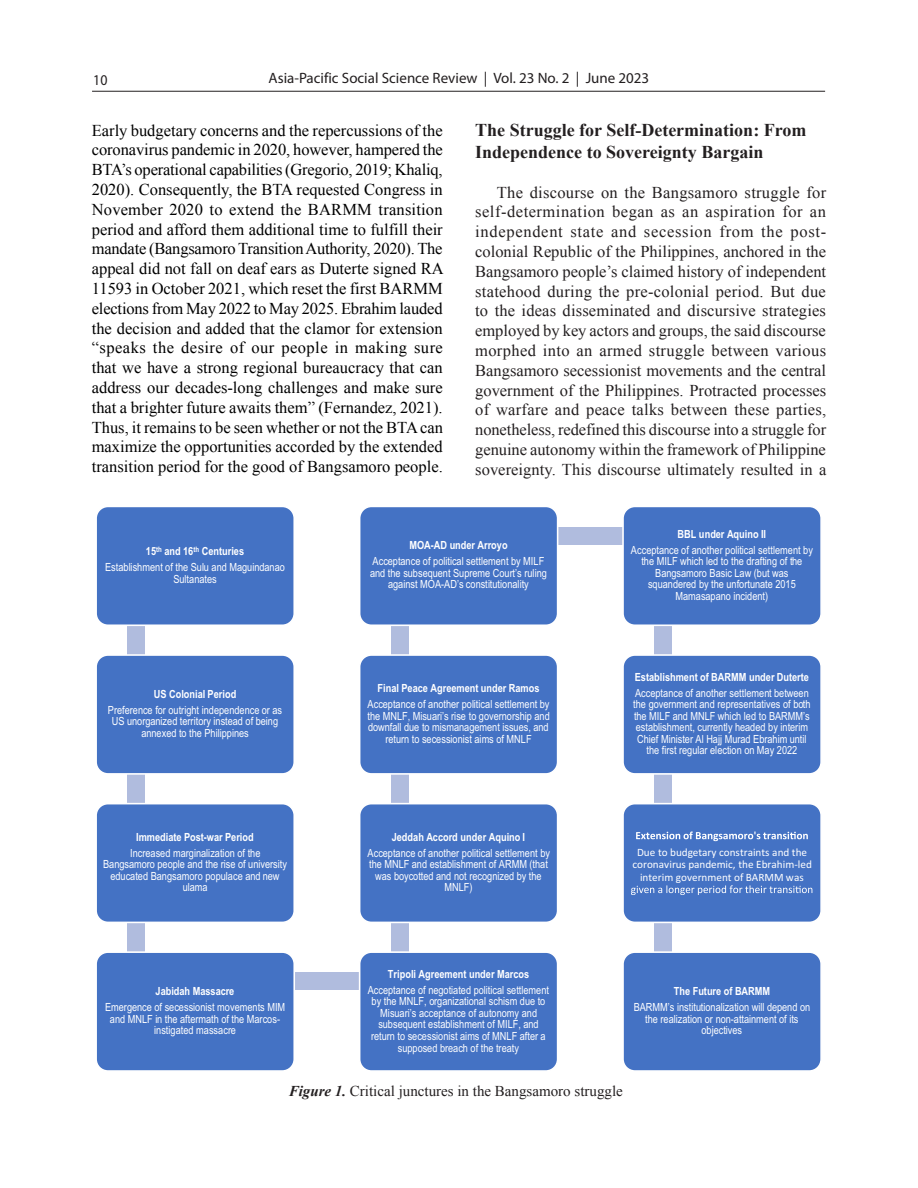
<style>
.page{position:relative;width:918px;height:1188px;background:#fff}
.page>*{position:absolute;margin:0;border:0;box-sizing:border-box;transform-origin:0 0}
.t1{font:700 18px/21.6px "Times New Roman";color:#231f20}
.Body{font:16.5px/19.8px "Times New Roman";color:#000;text-align:justify}
.Body-2{font:16.5px/19.8px "Times New Roman";letter-spacing:.005em;color:#231f20;text-align:justify}
.t2{font:15px "Myriad Pro";color:#221e1f}
.tables{font:15px "Times New Roman";color:#231f20}
.t3{font:15px "Myriad Pro";color:#231f20;scale:.92 1}
.t4{font:11.25px/11.6px "Arial Narrow";color:#fff;text-align:center}
.t5{font:11.25px/12.3px "Calibri";color:#fff;text-align:center}
.s1{font-weight:700}
.s2{font-weight:700;font-style:italic}
</style>
<div class="page">
<hr style="left:92px;top:91px;width:733px;height:1px;background:#231f20">
<div style="left:127px;top:536px;width:18px;height:148px;background:#b0bcde"></div>
<div style="left:96px;top:506px;width:198px;height:119px;background:#4472c4;border-radius:12px"></div>
<div style="left:95px;top:506px;width:200px;height:120px;border:2px solid #fff;border-radius:12px"></div>
<div style="left:127px;top:685px;width:18px;height:147px;background:#b0bcde"></div>
<div style="left:96px;top:655px;width:198px;height:119px;background:#4472c4;border-radius:12px"></div>
<div style="left:95px;top:654px;width:200px;height:121px;border:2px solid #fff;border-radius:12px"></div>
<div style="left:127px;top:834px;width:18px;height:147px;background:#b0bcde"></div>
<div style="left:96px;top:804px;width:198px;height:118px;background:#4472c4;border-radius:12px"></div>
<div style="left:95px;top:803px;width:200px;height:120px;border:2px solid #fff;border-radius:12px"></div>
<div style="left:137px;top:973px;width:262px;height:17px;background:#b0bcde"></div>
<div style="left:96px;top:952px;width:198px;height:119px;background:#4472c4;border-radius:12px"></div>
<div style="left:95px;top:951px;width:200px;height:121px;border:2px solid #fff;border-radius:12px"></div>
<div style="left:391px;top:834px;width:18px;height:147px;background:#b0bcde"></div>
<div style="left:360px;top:952px;width:198px;height:119px;background:#4472c4;border-radius:12px"></div>
<div style="left:359px;top:951px;width:199px;height:121px;border:2px solid #fff;border-radius:12px"></div>
<div style="left:391px;top:685px;width:18px;height:147px;background:#b0bcde"></div>
<div style="left:360px;top:804px;width:198px;height:118px;background:#4472c4;border-radius:12px"></div>
<div style="left:359px;top:803px;width:199px;height:120px;border:2px solid #fff;border-radius:12px"></div>
<div style="left:391px;top:536px;width:18px;height:148px;background:#b0bcde"></div>
<div style="left:360px;top:655px;width:198px;height:119px;background:#4472c4;border-radius:12px"></div>
<div style="left:359px;top:654px;width:199px;height:121px;border:2px solid #fff;border-radius:12px"></div>
<div style="left:400px;top:527px;width:263px;height:18px;background:#b0bcde"></div>
<div style="left:360px;top:506px;width:198px;height:119px;background:#4472c4;border-radius:12px"></div>
<div style="left:359px;top:506px;width:199px;height:120px;border:2px solid #fff;border-radius:12px"></div>
<div style="left:654px;top:536px;width:18px;height:148px;background:#b0bcde"></div>
<div style="left:623px;top:506px;width:198px;height:119px;background:#4472c4;border-radius:12px"></div>
<div style="left:622px;top:506px;width:200px;height:120px;border:2px solid #fff;border-radius:12px"></div>
<div style="left:654px;top:685px;width:18px;height:147px;background:#b0bcde"></div>
<div style="left:623px;top:655px;width:198px;height:119px;background:#4472c4;border-radius:12px"></div>
<div style="left:622px;top:654px;width:200px;height:121px;border:2px solid #fff;border-radius:12px"></div>
<div style="left:654px;top:834px;width:18px;height:147px;background:#b0bcde"></div>
<div style="left:623px;top:804px;width:198px;height:118px;background:#4472c4;border-radius:12px"></div>
<div style="left:622px;top:803px;width:200px;height:120px;border:2px solid #fff;border-radius:12px"></div>
<svg style="left:636px;top:832px;width:172px;height:9px"></svg>
<svg style="left:631px;top:885px;width:181px;height:10px"></svg>
<div style="left:623px;top:952px;width:198px;height:119px;background:#4472c4;border-radius:12px"></div>
<div style="left:622px;top:951px;width:200px;height:121px;border:2px solid #fff;border-radius:12px"></div>
<h3 class="t3" style="left:93px;top:71px;width:17px">10</h3>
<h3 class="t2" style="left:269px;top:68px;width:382px">Asia-Pacific Social Science Review | Vol. 23 No. 2 | June 2023</h3>
<p class="Body" style="left:92px;top:120px;width:353px">Early budgetary concerns and the repercussions of the coronavirus pandemic in 2020, however, hampered the BTA’s operational capabilities (Gregorio, 2019; Khaliq, 2020). Consequently, the BTA requested Congress in November 2020 to extend the BARMM transition period and afford them additional time to fulfill their mandate (Bangsamoro Transition Authority, 2020). The appeal did not fall on deaf ears as Duterte signed RA 11593 in October 2021, which reset the first BARMM elections from May 2022 to May 2025. Ebrahim lauded the decision and added that the clamor for extension “speaks the desire of our people in making sure that we have a strong regional bureaucracy that can address our decades-long challenges and make sure that a brighter future awaits them” (Fernandez, 2021).<br>Thus, it remains to be seen whether or not the BTA can maximize the opportunities accorded by the extended transition period for the good of Bangsamoro people.</p>
<p class="t1" style="left:475px;top:119px;width:333px">The Struggle for Self-Determination: From<br>Independence to Sovereignty Bargain</p>
<p class="Body-2" style="left:475px;top:182px;width:353px;text-indent:22px">The discourse on the Bangsamoro struggle for self-determination began as an aspiration for an independent state and secession from the post&shy;colonial Republic of the Philippines, anchored in the Bangsamoro people’s claimed history of independent statehood during the pre-colonial period. But due to the ideas disseminated and discursive strategies employed by key actors and groups, the said discourse morphed into an armed struggle between various Bangsamoro secessionist movements and the central government of the Philippines. Protracted processes of warfare and peace talks between these parties, nonetheless, redefined this discourse into a struggle for genuine autonomy within the framework of Philippine sovereignty. This discourse ultimately resulted in a</p>
<p class="t4" style="left:105px;top:543px;width:181px;line-height:16px"><span class="s1">15</span><sup>th</sup> <span class="s1">and 16</span><sup>th</sup> <span class="s1">Centuries<br></span>Establishment of the Sulu and Maguindanao</p>
<p class="t4" style="left:173px;top:573px;width:45px">Sultanates</p>
<p class="t4" style="left:108px;top:685px;width:176px;line-height:16px"><span class="s1">US Colonial Period<br></span>Preference for outright independence or as</p>
<p class="t4" style="left:112px;top:715px;width:168px">US unorganized territory instead of being annexed to the Philippines</p>
<p class="t4" style="left:373px;top:537px;width:173px;line-height:16px"><span class="s1">MOA-AD under Arroyo<br></span>Acceptance of political settlement by MILF</p>
<p class="t4" style="left:370px;top:567px;width:178px">and the subsequent Supreme Court’s ruling against MOA-AD’s constitutionality</p>
<p class="t4" style="left:368px;top:680px;width:183px;line-height:16px"><span class="s1">Final Peace Agreement under Ramos<br></span>Acceptance of another political settlement by</p>
<p class="t4" style="left:367px;top:710px;width:184px">the MNLF, Misuari’s rise to governorship and downfall due to mismanagement issues, and return to secessionist aims of MNLF</p>
<p class="t4" style="left:631px;top:525px;width:183px;line-height:16px"><span class="s1">BBL under Aquino II<br></span>Acceptance of another political settlement by</p>
<p class="t4" style="left:641px;top:555px;width:162px">the MILF which led to the drafting of the<br>Bangsamoro Basic Law (but was squandered by the unfortunate 2015<br>Mamasapano incident)</p>
<p class="t4" style="left:635px;top:668px;width:176px;line-height:16px;text-align:left"><span class="s1">Establishment of BARMM under Duterte<br></span>Acceptance of another settlement between</p>
<p class="t4" style="left:633px;top:698px;width:179px">the government and representatives of both the MILF and MNLF which led to BARMM’s establishment, currently headed by interim Chief Minister Al Hajj Murad Ebrahim until the first regular election on May 2022</p>
<p class="t4" style="left:130px;top:828px;width:132px;line-height:16px"><span class="s1">Immediate Post-war Period<br></span>Increased marginalization of the</p>
<p class="t4" style="left:103px;top:858px;width:185px">Bangsamoro people and the rise of university educated Bangsamoro populace and new ulama</p>
<p class="t4" style="left:368px;top:828px;width:184px;line-height:16px"><span class="s1">Jeddah Accord under Aquino I<br></span>Acceptance of another political settlement by</p>
<p class="t4" style="left:369px;top:858px;width:180px">the MNLF and establishment of ARMM (that was boycotted and not recognized by the<br>MNLF)</p>
<p class="t5" style="left:632px;top:846px;width:181px">Due to budgetary constraints and the coronavirus pandemic, the Ebrahim-led interim government of BARMM was</p>
<p class="t4" style="left:105px;top:983px;width:182px;line-height:16px"><span class="s1">Jabidah Massacre<br></span>Emergence of secessionist movements MIM</p>
<p class="t4" style="left:110px;top:1012px;width:172px">and MNLF in the aftermath of the Marcos&shy;instigated massacre</p>
<p class="t4" style="left:368px;top:965px;width:183px;line-height:16px"><span class="s1">Tripoli Agreement under Marcos<br></span>Acceptance of negotiated political settlement</p>
<p class="t4" style="left:371px;top:995px;width:176px">by the MNLF, organizational schism due to Misuari’s acceptance of autonomy and subsequent establishment of MILF, and return to secessionist aims of MNLF after a supposed breach of the treaty</p>
<p class="t4" style="left:634px;top:983px;width:178px;line-height:16px"><span class="s1">The Future of BARMM<br></span>BARMM’s institutionalization will depend on</p>
<p class="t4" style="left:645px;top:1012px;width:155px">the realization or non-attainment of its objectives</p>
<p class="tables" style="left:289px;top:1081px;width:336px"><span class="s2">Figure 1.</span> Critical junctures in the Bangsamoro struggle</p>
</div>
